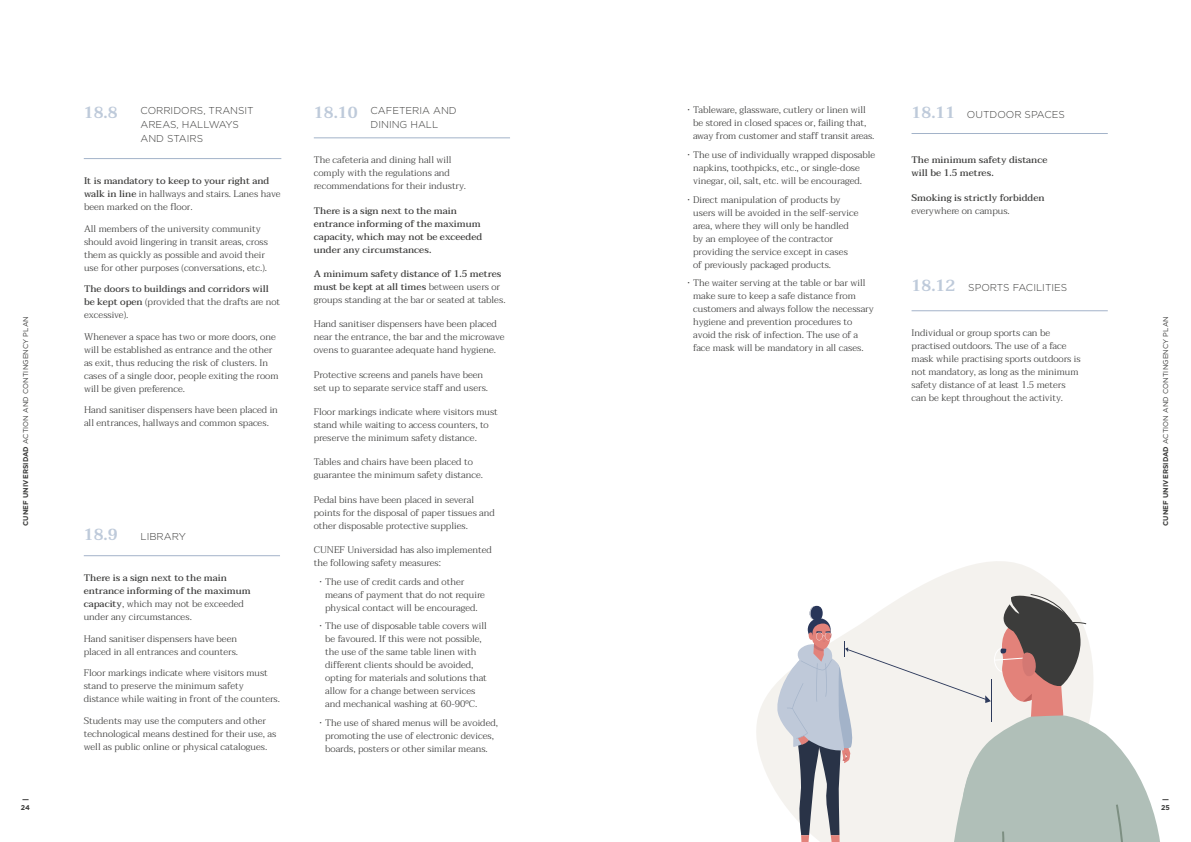
<style>
.page{position:relative;width:1191px;height:842px;background:#fff}
.page>*{position:absolute;margin:0;border:0;box-sizing:border-box;transform-origin:0 0}
.t1{font:600 16px "Taviraj";color:#becada}
.t2{font:300 10px/14px "Gotham";color:#3c3c3b}
.t3{font:300 9.5px/13px "Taviraj";color:#3c3c3b}
.t4{font:500 9.5px/13px "Taviraj";color:#3c3c3b}
.t5{font:7px "Gotham";letter-spacing:.01em;color:#3c3c3b}
.t6{font:700 7px "Gotham";color:#3c3c3b}
.s1{font-weight:700}
.s2{font-weight:500}
.s3{font-weight:300}
</style>
<div class="page">
<svg style="left:756px;top:561px;width:305px;height:229px"></svg>
<hr style="left:84px;top:158px;width:197px;height:1px;background:#a3b3c9">
<hr style="left:84px;top:555px;width:196px;height:1px;background:#a3b3c9">
<hr style="left:911px;top:133px;width:196px;height:1px;background:#a3b3c9">
<hr style="left:911px;top:310px;width:196px;height:1px;background:#a3b3c9">
<hr style="left:314px;top:138px;width:196px;height:1px;background:#a3b3c9">
<svg style="left:775px;top:591px;width:393px;height:251px"></svg>
<p class="t5" style="left:21px;top:526px;width:211px;rotate:-90deg"><span class="s1">CUNEF UNIVERSIDAD</span> ACTION AND CONTINGENCY PLAN</p>
<h1 class="t1" style="left:84px;top:103px;width:35px">18.8</h1>
<p class="t2" style="left:140px;top:103px;width:115px">CORRIDORS, TRANSIT<br>AREAS, HALLWAYS<br>AND STAIRS</p>
<p class="t3" style="left:84px;top:175px;width:198px"><span class="s2">It is mandatory to keep to your right and walk in line</span> in hallways and stairs. Lanes have been marked on the floor.</p>
<p class="t3" style="left:84px;top:222px;width:185px">All members of the university community should avoid lingering in transit areas, cross them as quickly as possible and avoid their use for other purposes (conversations, etc.).</p>
<p class="t4" style="left:84px;top:282px;width:198px">The doors to buildings and corridors will be kept open <span class="s3">(provided that the drafts are not excessive).</span></p>
<p class="t3" style="left:84px;top:330px;width:196px">Whenever a space has two or more doors, one will be established as entrance and the other as exit, thus reducing the risk of clusters. In cases of a single door, people exiting the room will be given preference.</p>
<p class="t3" style="left:84px;top:404px;width:195px">Hand sanitiser dispensers have been placed in all entrances, hallways and common spaces.</p>
<h1 class="t1" style="left:84px;top:525px;width:35px">18.9</h1>
<p class="t2" style="left:140px;top:529px;width:47px">LIBRARY</p>
<p class="t4" style="left:84px;top:572px;width:168px">There is a sign next to the main entrance informing of the maximum capacity<span class="s3">, which may not be exceeded under any circumstances.</span></p>
<p class="t3" style="left:84px;top:632px;width:156px">Hand sanitiser dispensers have been placed in all entrances and counters.</p>
<p class="t3" style="left:84px;top:667px;width:198px">Floor markings indicate where visitors must stand to preserve the minimum safety distance while waiting in front of the counters.</p>
<p class="t3" style="left:84px;top:714px;width:194px">Students may use the computers and other technological means destined for their use, as well as public online or physical catalogues.</p>
<h1 class="t1" style="left:314px;top:103px;width:45px">18.10</h1>
<p class="t2" style="left:370px;top:103px;width:88px">CAFETERIA AND<br>DINING HALL</p>
<p class="t3" style="left:314px;top:154px;width:154px">The cafeteria and dining hall will comply with the regulations and recommendations for their industry.</p>
<p class="t4" style="left:314px;top:204px;width:170px">There is a sign next to the main entrance informing of the maximum capacity, which may not be exceeded under any circumstances.</p>
<p class="t4" style="left:314px;top:267px;width:193px">A minimum safety distance of 1.5 metres must be kept at all times <span class="s3">between users or groups standing at the bar or seated at tables.</span></p>
<p class="t3" style="left:314px;top:318px;width:192px">Hand sanitiser dispensers have been placed near the entrance, the bar and the microwave ovens to guarantee adequate hand hygiene.</p>
<p class="t3" style="left:314px;top:368px;width:176px">Protective screens and panels have been set up to separate service staff and users.</p>
<p class="t3" style="left:314px;top:405px;width:185px">Floor markings indicate where visitors must stand while waiting to access counters, to preserve the minimum safety distance.</p>
<p class="t3" style="left:314px;top:456px;width:171px">Tables and chairs have been placed to guarantee the minimum safety distance.</p>
<p class="t3" style="left:314px;top:493px;width:183px">Pedal bins have been placed in several points for the disposal of paper tissues and other disposable protective supplies.</p>
<p class="t3" style="left:314px;top:543px;width:179px">CUNEF Universidad has also implemented the following safety measures:</p>
<p class="t3" style="left:325px;top:575px;width:161px;text-indent:-6px">• The use of credit cards and other means of payment that do not require physical contact will be encouraged.</p>
<p class="t3" style="left:325px;top:620px;width:163px;text-indent:-6px">• The use of disposable table covers will be favoured. If this were not possible, the use of the same table linen with different clients should be avoided, opting for materials and solutions that allow for a change between services and mechanical washing at 60-90ºC.</p>
<p class="t3" style="left:319px;top:716px;width:180px;text-align:center">• The use of shared menus will be avoided, promoting the use of electronic devices, boards, posters or other similar means.</p>
<p class="t3" style="left:693px;top:104px;width:183px;text-indent:-6px">• Tableware, glassware, cutlery or linen will be stored in closed spaces or, failing that, away from customer and staff transit areas.</p>
<p class="t3" style="left:693px;top:148px;width:184px;text-indent:-6px">• The use of individually wrapped disposable napkins, toothpicks, etc., or single-dose vinegar, oil, salt, etc. will be encouraged.</p>
<p class="t3" style="left:693px;top:193px;width:167px;text-indent:-6px">• Direct manipulation of products by users will be avoided in the self-service area, where they will only be handled by an employee of the contractor providing the service except in cases of previously packaged products.</p>
<p class="t3" style="left:693px;top:277px;width:182px;text-indent:-6px">• The waiter serving at the table or bar will make sure to keep a safe distance from customers and always follow the necessary hygiene and prevention procedures to avoid the risk of infection. The use of a face mask will be mandatory in all cases.</p>
<h1 class="t1" style="left:911px;top:103px;width:45px">18.11</h1>
<p class="t2" style="left:967px;top:107px;width:99px">OUTDOOR SPACES</p>
<p class="t4" style="left:911px;top:154px;width:137px">The minimum safety distance will be 1.5 metres.</p>
<p class="t4" style="left:911px;top:191px;width:134px">Smoking is strictly forbidden</p>
<p class="t3" style="left:911px;top:204px;width:100px">everywhere on campus.</p>
<h1 class="t1" style="left:911px;top:276px;width:45px">18.12</h1>
<p class="t2" style="left:968px;top:280px;width:101px">SPORTS FACILITIES</p>
<p class="t3" style="left:911px;top:327px;width:171px">Individual or group sports can be practised outdoors. The use of a face mask while practising sports outdoors is not mandatory, as long as the minimum safety distance of at least 1.5 meters can be kept throughout the activity.</p>
<p class="t5" style="left:1161px;top:526px;width:211px;rotate:-90deg"><span class="s1">CUNEF UNIVERSIDAD</span> ACTION AND CONTINGENCY PLAN</p>
<p class="t6" style="left:21px;top:802px;width:11px">24</p>
<p class="t6" style="left:1161px;top:802px;width:10px">25</p>
</div>
